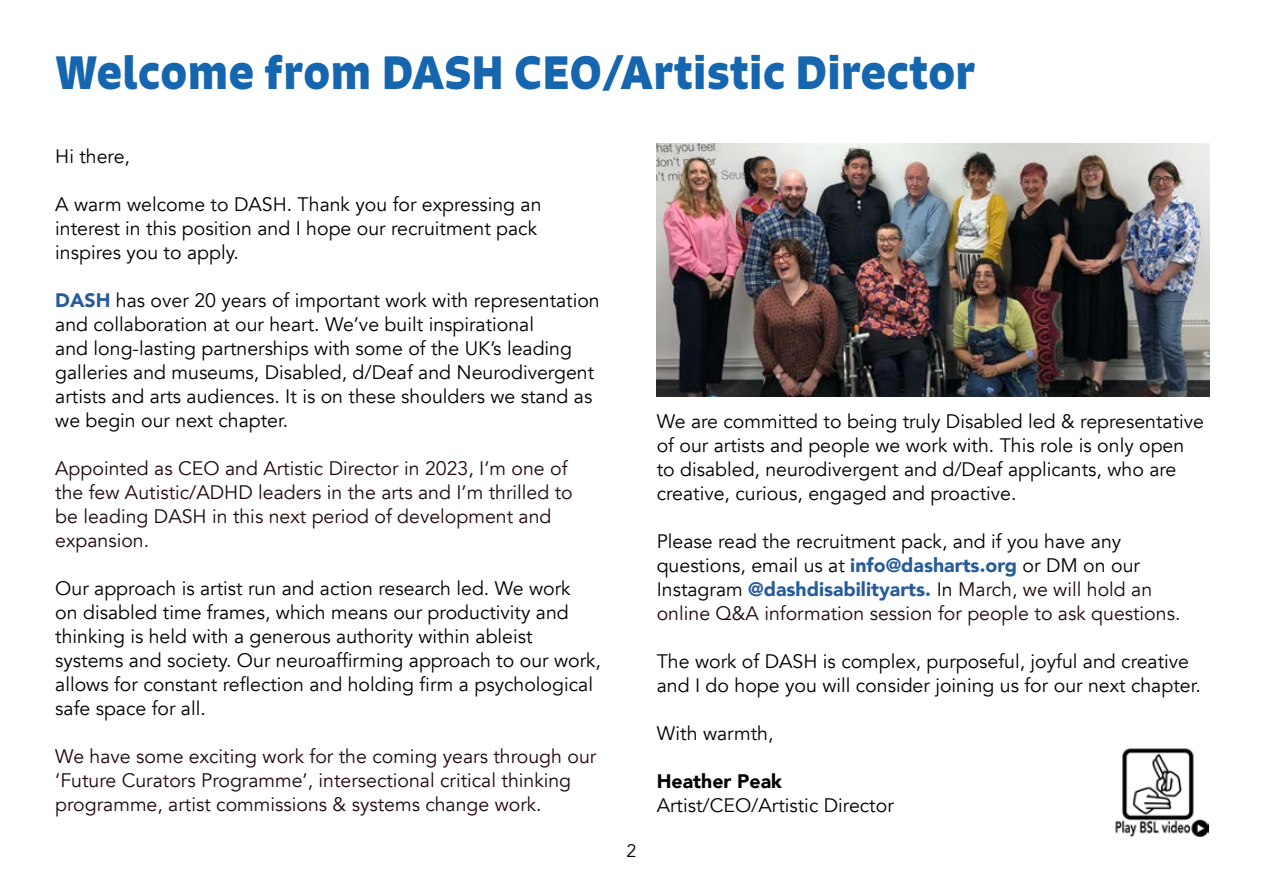
<style>
.page{position:relative;width:1263px;height:893px;background:#fff}
.page>*{position:absolute;margin:0;border:0;box-sizing:border-box;transform-origin:0 0}
.t1{font:700 45px "Signo";letter-spacing:.01em;color:#1665af}
.t2{font:19.5px/24px "Avenir";color:#000}
.t3{font:19.5px/24px "Avenir";color:#220a0b}
.t4{font:19.5px/24px "Avenir";color:#22090c}
.t5{font:900 19.5px "Avenir";color:#000}
.t6{font:18px "Avenir";color:#000}
.s1{font-weight:900;color:#275b9b}
.s2{color:#220a0b}
</style>
<div class="page">
<img style="left:657px;top:143px;width:552px;height:253px">
<img style="left:1115px;top:748px;width:94px;height:89px">
<p class="t1" style="left:55px;top:44px;width:922px">Welcome from DASH CEO/Artistic Director</p>
<p class="t2" style="left:55px;top:144px;width:76px">Hi there,</p>
<p class="t2" style="left:55px;top:192px;width:488px">A warm welcome to DASH. Thank you for expressing an interest in this position and I hope our recruitment pack inspires you to apply.</p>
<p class="t2" style="left:55px;top:288px;width:546px"><span class="s1">DASH</span> has over 20 years of important work with representation and collaboration at our heart. We’ve built inspirational<br>and long-lasting partnerships with some of the UK’s leading galleries and museums, Disabled, d/Deaf and Neurodivergent artists and arts audiences. It is on these shoulders we stand as we begin our next chapter.</p>
<p class="t3" style="left:55px;top:456px;width:519px">Appointed as CEO and Artistic Director in 2023, I’m one of the few Autistic/ADHD leaders in the arts and I’m thrilled to be leading DASH in this next period of development and expansion.</p>
<p class="t2" style="left:55px;top:576px;width:547px">Our approach is artist run and action research led. We work<br>on disabled time frames, which means our productivity and thinking is held with a generous authority within ableist systems and society. Our neuroaffirming approach to our work, allows for constant reflection and holding firm a psychological safe space for all.</p>
<p class="t4" style="left:55px;top:744px;width:542px">We have some exciting work for the coming years through our ‘Future Curators Programme’, intersectional critical thinking programme, artist commissions &amp; systems change work.</p>
<p class="t6" style="left:626px;top:840px;width:12px">2</p>
<p class="t2" style="left:657px;top:410px;width:549px">We are committed to being truly Disabled led &amp; representative of our artists and people we work with. This role is only open to disabled, neurodivergent and d/Deaf applicants, who are creative, curious, engaged and proactive.</p>
<p class="t2" style="left:657px;top:530px;width:525px">Please read the recruitment pack, and if you have any questions, email us at <span class="s1">info@dasharts.org</span> or DM on our Instagram <span class="s1">@dashdisabilityarts.</span> In <span class="s2">March, we will hold an online Q&amp;A information session for people to ask questions.</span></p>
<p class="t2" style="left:657px;top:649px;width:545px">The work of DASH is complex, purposeful, joyful and creative and I do hope you will consider joining us for our next chapter.</p>
<p class="t2" style="left:657px;top:721px;width:118px">With warmth,</p>
<p class="t5" style="left:657px;top:764px;width:127px">Heather Peak</p>
<p class="t2" style="left:657px;top:793px;width:239px">Artist/CEO/Artistic Director</p>
</div>
